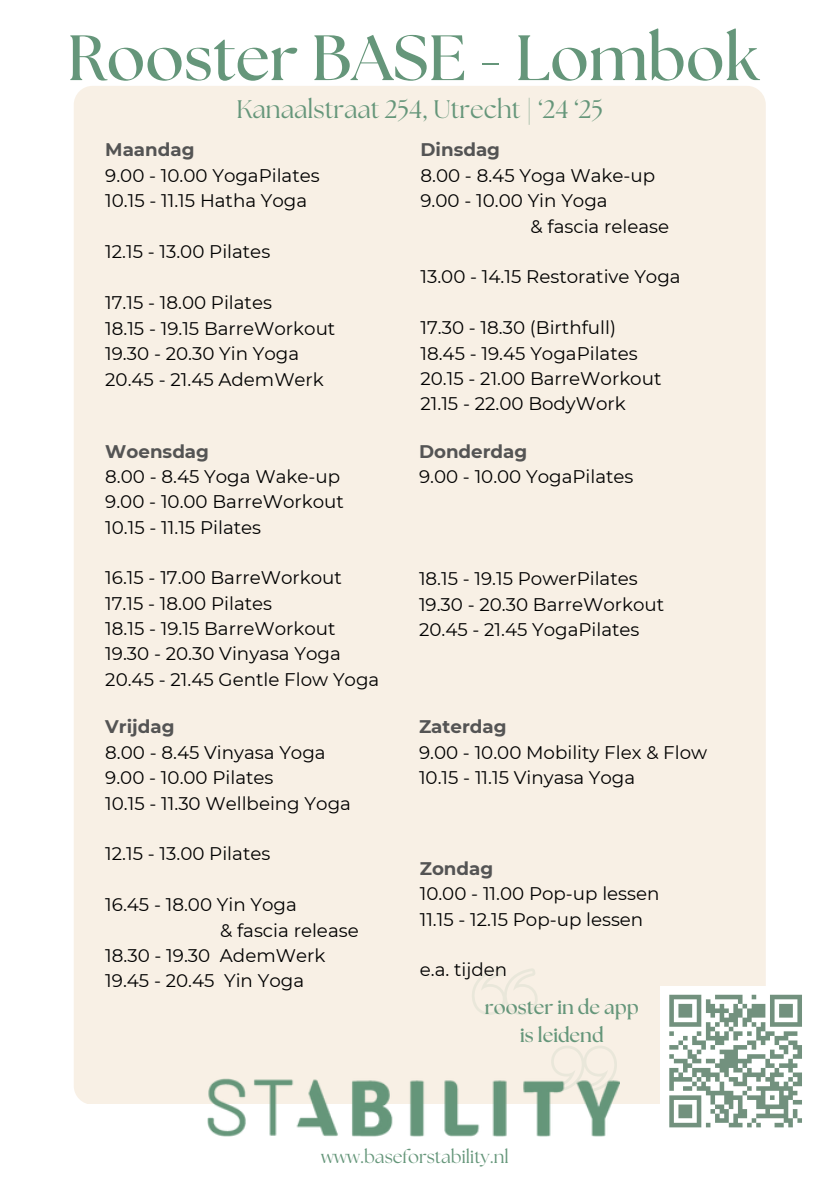
<style>
.page{position:relative;width:839px;height:1191px;background:#fff}
.page>*{position:absolute;margin:0;border:0;box-sizing:border-box;transform-origin:0 0}
.t1{font:700 64px "The Seasons";color:#65967a}
.t2{font:25.2px "The Seasons";color:#65967a}
.t3{font:700 20px/28.4px "The Seasons";color:#65967a;text-align:center}
.t4{font:18.2px "Montserrat";color:#000}
.t5{font:700 18.2px "Montserrat";color:#545454}
.t6{font:18.2px "The Seasons";color:#65967a}
</style>
<div class="page">
<div style="left:74px;top:86px;width:691px;height:1018px;background:#f8f0e5;border-radius:19px"></div>
<img style="left:208px;top:1078px;width:409px;height:59px">
<svg style="left:472px;top:969px;width:66px;height:46px"></svg>
<svg style="left:549px;top:1046px;width:70px;height:46px"></svg>
<div style="left:660px;top:986px;width:151px;height:151px;background:#fff"></div>
<svg style="left:669px;top:994px;width:133px;height:134px"></svg>
<p class="t1" style="left:67px;top:29px;width:693px">Rooster BASE - Lombok</p>
<p class="t2" style="left:236px;top:97px;width:368px">Kanaalstraat 254, Utrecht | ‘24 ‘25</p>
<h1 class="t5" style="left:105px;top:139px;width:91px">Maandag</h1>
<h2 class="t4" style="left:105px;top:164px;width:216px">9.00 - 10.00 YogaPilates</h2>
<p class="t4" style="left:105px;top:190px;width:203px">10.15 - 11.15 Hatha Yoga</p>
<p class="t4" style="left:105px;top:241px;width:166px">12.15 - 13.00 Pilates</p>
<p class="t4" style="left:105px;top:292px;width:168px">17.15 - 18.00 Pilates</p>
<p class="t4" style="left:105px;top:317px;width:231px">18.15 - 19.15 BarreWorkout</p>
<p class="t4" style="left:105px;top:343px;width:195px">19.30 - 20.30 Yin Yoga</p>
<p class="t4" style="left:105px;top:368px;width:220px">20.45 - 21.45 AdemWerk</p>
<p class="t5" style="left:105px;top:440px;width:105px">Woensdag</p>
<p class="t4" style="left:105px;top:465px;width:236px">8.00 - 8.45 Yoga Wake-up</p>
<p class="t4" style="left:105px;top:491px;width:240px">9.00 - 10.00 BarreWorkout</p>
<p class="t4" style="left:105px;top:516px;width:157px">10.15 - 11.15 Pilates</p>
<p class="t4" style="left:105px;top:567px;width:238px">16.15 - 17.00 BarreWorkout</p>
<p class="t4" style="left:105px;top:592px;width:168px">17.15 - 18.00 Pilates</p>
<p class="t4" style="left:105px;top:618px;width:232px">18.15 - 19.15 BarreWorkout</p>
<p class="t4" style="left:105px;top:643px;width:237px">19.30 - 20.30 Vinyasa Yoga</p>
<p class="t4" style="left:105px;top:668px;width:275px">20.45 - 21.45 Gentle Flow Yoga</p>
<p class="t5" style="left:105px;top:716px;width:71px">Vrijdag</p>
<p class="t4" style="left:105px;top:741px;width:222px">8.00 - 8.45 Vinyasa Yoga</p>
<p class="t4" style="left:105px;top:767px;width:170px">9.00 - 10.00 Pilates</p>
<p class="t4" style="left:105px;top:792px;width:247px">10.15 - 11.30 Wellbeing Yoga</p>
<p class="t4" style="left:105px;top:843px;width:166px">12.15 - 13.00 Pilates</p>
<p class="t4" style="left:105px;top:894px;width:193px">16.45 - 18.00 Yin Yoga</p>
<p class="t4" style="left:220px;top:919px;width:140px">&amp; fascia release</p>
<p class="t4" style="left:105px;top:944px;width:221px">18.30 - 19.30 AdemWerk</p>
<p class="t4" style="left:105px;top:970px;width:200px">19.45 - 20.45 Yin Yoga</p>
<p class="t5" style="left:420px;top:139px;width:81px">Dinsdag</p>
<p class="t4" style="left:420px;top:164px;width:236px">8.00 - 8.45 Yoga Wake-up</p>
<p class="t4" style="left:420px;top:189px;width:189px">9.00 - 10.00 Yin Yoga</p>
<p class="t4" style="left:530px;top:215px;width:140px">&amp; fascia release</p>
<p class="t4" style="left:420px;top:266px;width:262px">13.00 - 14.15 Restorative Yoga</p>
<p class="t4" style="left:420px;top:317px;width:197px">17.30 - 18.30 (Birthfull)</p>
<p class="t4" style="left:420px;top:342px;width:219px">18.45 - 19.45 YogaPilates</p>
<p class="t4" style="left:420px;top:367px;width:242px">20.15 - 21.00 BarreWorkout</p>
<p class="t4" style="left:420px;top:393px;width:207px">21.15 - 22.00 BodyWork</p>
<p class="t5" style="left:419px;top:440px;width:110px">Donderdag</p>
<p class="t4" style="left:419px;top:465px;width:216px">9.00 - 10.00 YogaPilates</p>
<p class="t4" style="left:419px;top:567px;width:220px">18.15 - 19.15 PowerPilates</p>
<p class="t4" style="left:419px;top:593px;width:247px">19.30 - 20.30 BarreWorkout</p>
<p class="t4" style="left:419px;top:618px;width:222px">20.45 - 21.45 YogaPilates</p>
<p class="t5" style="left:419px;top:716px;width:89px">Zaterdag</p>
<p class="t4" style="left:419px;top:741px;width:290px">9.00 - 10.00 Mobility Flex &amp; Flow</p>
<p class="t4" style="left:419px;top:767px;width:218px">10.15 - 11.15 Vinyasa Yoga</p>
<p class="t5" style="left:420px;top:857px;width:75px">Zondag</p>
<p class="t4" style="left:420px;top:882px;width:241px">10.00 - 11.00 Pop-up lessen</p>
<p class="t4" style="left:420px;top:908px;width:225px">11.15 - 12.15 Pop-up lessen</p>
<p class="t4" style="left:420px;top:959px;width:89px">e.a. tijden</p>
<h3 class="t3" style="left:484px;top:994px;width:156px">rooster in de app is leidend</h3>
<p class="t6" style="left:321px;top:1149px;width:189px">www.baseforstability.nl</p>
</div>
